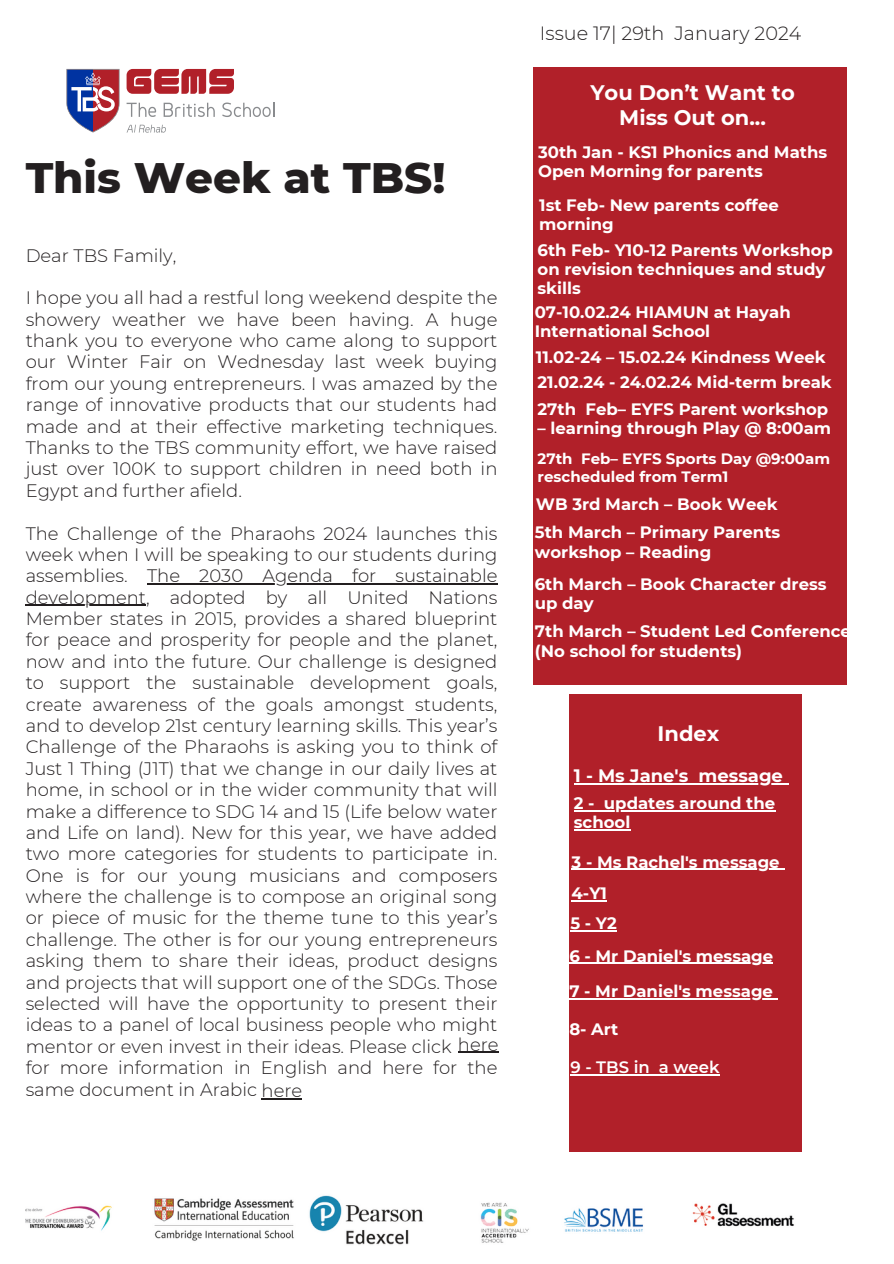
<style>
.page{position:relative;width:894px;height:1264px;background:#fff}
.page>*{position:absolute;margin:0;border:0;box-sizing:border-box;transform-origin:0 0}
.t1{font:800 43.5px "Montserrat";color:#231f20}
.t2{font:700 21px/24.8px "Montserrat";color:#fff;text-align:center}
.t3{font:300 19.2px "Montserrat";color:#231f20}
.t4{font:300 18px/21.3px "Montserrat";color:#231f20;text-align:justify}
.t5{font:700 18px "Montserrat";color:#fff}
.t6{font:700 16.5px/19.2px "Montserrat";color:#fff}
.t7{font:600 16.5px "Montserrat";color:#fff}
.t8{font:700 15px/18px "Montserrat";color:#fff}
</style>
<div class="page">
<svg style="left:126px;top:69px;width:108px;height:25px;background:#c04d54"></svg>
<svg style="left:126px;top:125px;width:40px;height:8px"></svg>
<svg style="left:126px;top:103px;width:30px;height:14px"></svg>
<svg style="left:163px;top:103px;width:52px;height:14px"></svg>
<svg style="left:222px;top:102px;width:52px;height:15px"></svg>
<svg style="left:66px;top:69px;width:53px;height:63px"></svg>
<div style="left:533px;top:68px;width:314px;height:617px;background:#b12029"></div>
<div style="left:569px;top:694px;width:232px;height:457px;background:#b12029"></div>
<img style="left:26px;top:1195px;width:768px;height:50px">
<hr style="left:147px;top:583px;width:350px;height:1px;background:#231f20">
<hr style="left:26px;top:605px;width:120px;height:1px;background:#231f20">
<svg style="left:574px;top:810px;width:29px;height:1px"></svg>
<hr style="left:603px;top:810px;width:172px;height:1px;background:#fff">
<hr style="left:573px;top:829px;width:57px;height:1px;background:#fff">
<hr style="left:571px;top:868px;width:208px;height:1px;background:#fff">
<hr style="left:571px;top:900px;width:35px;height:1px;background:#fff">
<hr style="left:573px;top:783px;width:115px;height:1px;background:#fff">
<hr style="left:698px;top:783px;width:84px;height:1px;background:#fff">
<hr style="left:570px;top:1074px;width:79px;height:1px;background:#fff">
<hr style="left:658px;top:1074px;width:61px;height:1px;background:#fff">
<hr style="left:570px;top:930px;width:46px;height:1px;background:#fff">
<hr style="left:569px;top:962px;width:204px;height:1px;background:#fff">
<hr style="left:569px;top:998px;width:203px;height:1px;background:#fff">
<hr style="left:261px;top:1098px;width:41px;height:1px;background:#231f20">
<hr style="left:458px;top:1051px;width:40px;height:1px;background:#231f20">
<p class="t1" style="left:26px;top:151px;width:421px">This Week at TBS!</p>
<h2 class="t4" style="left:26px;top:244px;width:152px">Dear TBS Family,</h2>
<h5 class="t4" style="left:26px;top:287px;width:473px">I hope you all had a restful long weekend despite the showery weather we have been having. A huge thank you to everyone who came along to support our Winter Fair on Wednesday last week buying from our young entrepreneurs. I was amazed by the range of innovative products that our students had made and at their effective marketing techniques.<br>Thanks to the TBS community effort, we have raised just over 100K to support children in need both in Egypt and further afield.</h5>
<h5 class="t4" style="left:26px;top:522px;width:473px">The Challenge of the Pharaohs 2024 launches this week when I will be speaking to our students during assemblies.</h5>
<h5 class="t4" style="left:147px;top:565px;width:352px">The 2030 Agenda for sustainable</h5>
<h5 class="t4" style="left:26px;top:586px;width:473px;text-align:left">development, adopted by all United Nations Member states in 2015, provides a shared blueprint for peace and prosperity for people and the planet, now and into the future. Our challenge is designed to support the sustainable development goals, create awareness of the goals amongst students, and to develop 21st century learning skills. This year’s Challenge of the Pharaohs is asking you to think of Just 1 Thing (J1T) that we change in our daily lives at home, in school or in the wider community that will make a difference to SDG 14 and 15 (Life below water and Life on land). New for this year, we have added two more categories for students to participate in.<br>One is for our young musicians and composers where the challenge is to compose an original song or piece of music for the theme tune to this year’s challenge. The other is for our young entrepreneurs asking them to share their ideas, product designs and projects that will support one of the SDGs. Those selected will have the opportunity to present their ideas to a panel of local business people who might mentor or even invest in their ideas. Please click<br>for more information in English and here for the same document in Arabic</h5>
<p class="t4" style="left:458px;top:1033px;width:42px">here</p>
<p class="t4" style="left:261px;top:1080px;width:42px">here</p>
<h5 class="t3" style="left:539px;top:21px;width:263px">Issue 17| 29th January 2024</h5>
<h1 class="t2" style="left:590px;top:80px;width:206px">You Don’t Want to<br>Miss Out on...</h1>
<h5 class="t6" style="left:538px;top:142px;width:290px">30th Jan - KS1 Phonics and Maths<br>Open Morning for parents</h5>
<p class="t6" style="left:539px;top:196px;width:241px">1st Feb- New parents coffee morning</p>
<h5 class="t6" style="left:537px;top:240px;width:297px">6th Feb- Y10-12 Parents Workshop on revision techniques and study skills</h5>
<h6 class="t6" style="left:534px;top:302px;width:257px">07-10.02.24 HIAMUN at Hayah<br>International School</h6>
<h5 class="t6" style="left:535px;top:347px;width:291px">11.02-24 – 15.02.24 Kindness Week</h5>
<h5 class="t6" style="left:537px;top:372px;width:296px">21.02.24 - 24.02.24 Mid-term break</h5>
<h2 class="t6" style="left:537px;top:399px;width:292px">27th Feb– EYFS Parent workshop</h2>
<h2 class="t6" style="left:537px;top:418px;width:295px">– learning through Play @ 8:00am</h2>
<h5 class="t8" style="left:537px;top:450px;width:294px">27th Feb– EYFS Sports Day @9:00am rescheduled from Term1</h5>
<h5 class="t6" style="left:535px;top:494px;width:243px">WB 3rd March – Book Week</h5>
<h5 class="t6" style="left:535px;top:523px;width:247px">5th March – Primary Parents workshop – Reading</h5>
<h4 class="t6" style="left:534px;top:574px;width:293px">6th March – Book Character dress up day</h4>
<h4 class="t6" style="left:535px;top:622px;width:326px">7th March – Student Led Conferences (No school for students)</h4>
<h5 class="t2" style="left:657px;top:721px;width:63px">Index</h5>
<h5 class="t5" style="left:573px;top:764px;width:116px">1 - Ms Jane's</h5>
<h5 class="t5" style="left:698px;top:764px;width:86px">message</h5>
<h6 class="t6" style="left:573px;top:793px;width:203px;text-indent:30px">updates around the school</h6>
<h6 class="t6" style="left:571px;top:852px;width:209px">3 - Ms Rachel's message</h6>
<h5 class="t6" style="left:571px;top:883px;width:37px">4-Y1</h5>
<h6 class="t6" style="left:573px;top:793px;width:22px">2 -</h6>
<h6 class="t6" style="left:570px;top:913px;width:48px">5-Y2</h6>
<p class="t6" style="left:569px;top:938px;width:205px;line-height:35.4px">6 - Mr Daniel's message<br>7 - Mr Daniel's message</p>
<h5 class="t6" style="left:569px;top:1019px;width:50px">8- Art</h5>
<h5 class="t7" style="left:570px;top:1057px;width:151px">9 - TBS in a week</h5>
</div>
